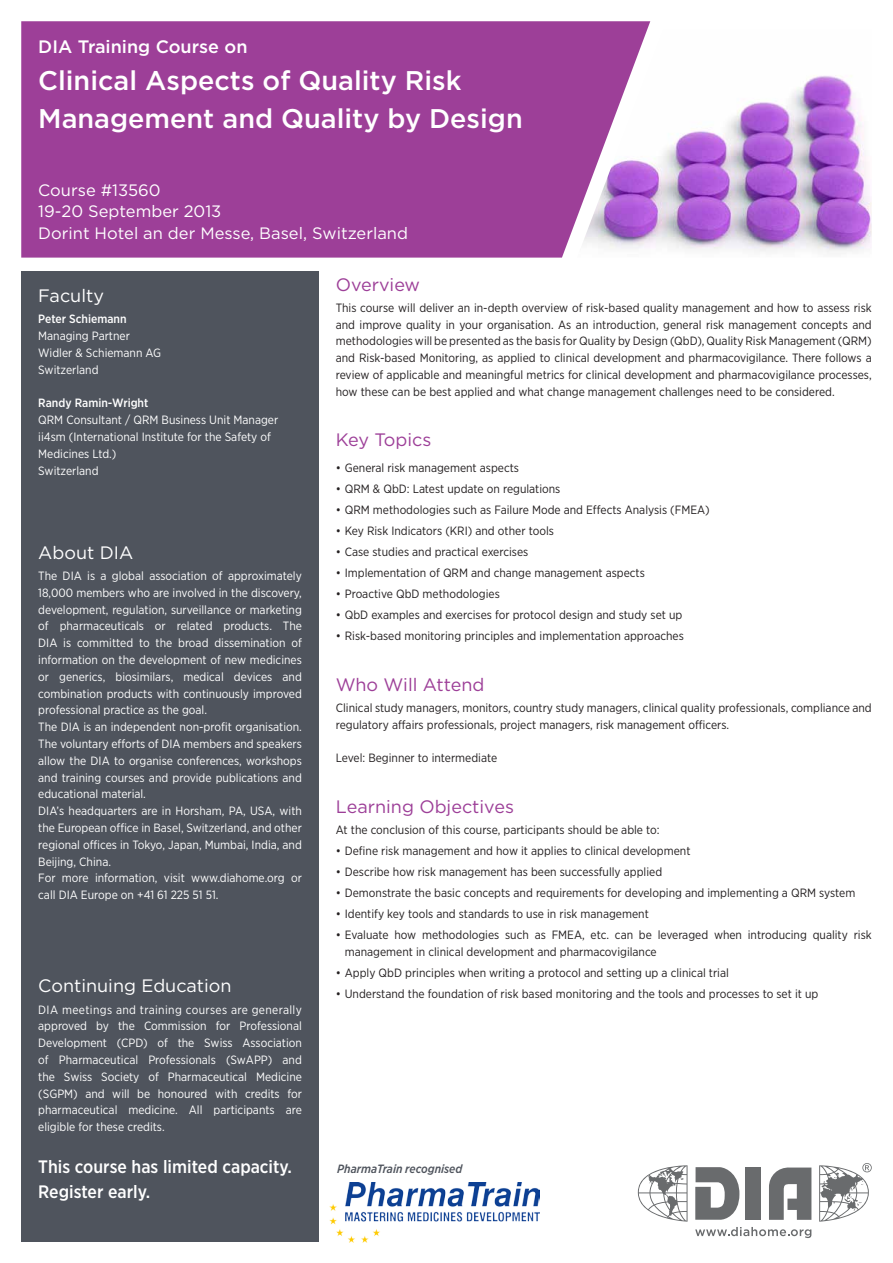
<style>
.page{position:relative;width:893px;height:1263px;background:#fff}
.page>*{position:absolute;margin:0;border:0;box-sizing:border-box;transform-origin:0 0}
.t1{font:500 27px/37.8px "Gotham";color:#fff}
.t2{font:18px "Gotham";color:#9d3f98}
.t3{font:500 18px/25.2px "Gotham Narrow";color:#fff}
.t4{font:18px "Gotham";color:#fff}
.t5{font:500 18px "Gotham";color:#fff}
.t6{font:16.5px/21.5px "Gotham";color:#fff}
.t7{font:12px/16.8px "Gotham Narrow";color:#231f20}
.t8{font:12px/16.8px "Gotham Narrow";color:#fff}
.t9{font:500 12px "Gotham Narrow";color:#fff}
.t10{font:italic 500 12px "Gotham Narrow";color:#4f545d}
</style>
<div class="page">
<div style="left:21px;top:21px;width:629px;height:237px;background:#9d3f98"></div>
<img style="left:577px;top:29px;width:295px;height:229px">
<div style="left:21px;top:271px;width:298px;height:971px;background:#4f545d"></div>
<img style="left:330px;top:1182px;width:209px;height:60px">
<svg style="left:638px;top:1163px;width:234px;height:75px"></svg>
<h2 class="t5" style="left:38px;top:35px;width:211px">DIA Training Course on</h2>
<h1 class="t1" style="left:38px;top:62px;width:486px">Clinical Aspects of Quality Risk<br>Management and Quality by Design</h1>
<h3 class="t6" style="left:38px;top:179px;width:371px">Course #13560<br>19-20 September 2013<br>Dorint Hotel an der Messe, Basel, Switzerland</h3>
<h2 class="t4" style="left:38px;top:285px;width:67px">Faculty</h2>
<p class="t9" style="left:38px;top:312px;width:90px">Peter Schiemann</p>
<p class="t8" style="left:38px;top:327px;width:124px">Managing Partner<br>Widler &amp; Schiemann AG<br>Switzerland</p>
<p class="t9" style="left:38px;top:396px;width:112px">Randy Ramin-Wright</p>
<p class="t8" style="left:38px;top:411px;width:242px">QRM Consultant / QRM Business Unit Manager ii4sm (International Institute for the Safety of<br>Medicines Ltd.)<br>Switzerland</p>
<h2 class="t4" style="left:38px;top:542px;width:97px">About DIA</h2>
<p class="t8" style="left:38px;top:567px;width:265px">The DIA is a global association of approximately 18,000 members who are involved in the discovery, development, regulation, surveillance or marketing of pharmaceuticals or related products. The DIA is committed to the broad dissemination of information on the development of new medicines or generics, biosimilars, medical devices and combination products with continuously improved professional practice as the goal.<br>The DIA is an independent non-profit organisation.<br>The voluntary efforts of DIA members and speakers allow the DIA to organise conferences, workshops and training courses and provide publications and educational material.<br>DIA’s headquarters are in Horsham, PA, USA, with the European office in Basel, Switzerland, and other regional offices in Tokyo, Japan, Mumbai, India, and Beijing, China.<br>For more information, visit www.diahome.org or call DIA Europe on +41 61 225 51 51.</p>
<h2 class="t4" style="left:38px;top:975px;width:195px">Continuing Education</h2>
<p class="t8" style="left:38px;top:1001px;width:265px;text-align:justify">DIA meetings and training courses are generally approved by the Commission for Professional Development (CPD) of the Swiss Association of Pharmaceutical Professionals (SwAPP) and the Swiss Society of Pharmaceutical Medicine (SGPM) and will be honoured with credits for pharmaceutical medicine. All participants are eligible for these credits.</p>
<h2 class="t3" style="left:38px;top:1154px;width:255px">This course has limited capacity.<br>Register early.</h2>
<h2 class="t2" style="left:336px;top:273px;width:86px">Overview</h2>
<p class="t7" style="left:336px;top:299px;width:537px;text-align:justify">This course will deliver an in-depth overview of risk-based quality management and how to assess risk and improve quality in your organisation. As an introduction, general risk management concepts and methodologies will be presented as the basis for Quality by Design (QbD), Quality Risk Management (QRM) and Risk-based Monitoring, as applied to clinical development and pharmacovigilance. There follows a review of applicable and meaningful metrics for clinical development and pharmacovigilance processes, how these can be best applied and what change management challenges need to be considered.</p>
<h2 class="t2" style="left:336px;top:429px;width:97px">Key Topics</h2>
<p class="t7" style="left:336px;top:459px;width:185px">• General risk management aspects</p>
<p class="t7" style="left:336px;top:480px;width:226px">• QRM &amp; QbD: Latest update on regulations</p>
<p class="t7" style="left:336px;top:501px;width:375px">• QRM methodologies such as Failure Mode and Effects Analysis (FMEA)</p>
<p class="t7" style="left:336px;top:522px;width:220px">• Key Risk Indicators (KRI) and other tools</p>
<p class="t7" style="left:336px;top:543px;width:194px">• Case studies and practical exercises</p>
<p class="t7" style="left:336px;top:564px;width:311px">• Implementation of QRM and change management aspects</p>
<p class="t7" style="left:336px;top:585px;width:166px">• Proactive QbD methodologies</p>
<p class="t7" style="left:336px;top:606px;width:348px">• QbD examples and exercises for protocol design and study set up</p>
<p class="t7" style="left:336px;top:627px;width:350px">• Risk-based monitoring principles and implementation approaches</p>
<h2 class="t2" style="left:336px;top:673px;width:150px">Who Will Attend</h2>
<p class="t7" style="left:336px;top:699px;width:537px">Clinical study managers, monitors, country study managers, clinical quality professionals, compliance and regulatory affairs professionals, project managers, risk management officers.</p>
<p class="t7" style="left:336px;top:749px;width:163px">Level: Beginner to intermediate</p>
<h2 class="t2" style="left:336px;top:795px;width:180px">Learning Objectives</h2>
<p class="t7" style="left:336px;top:821px;width:325px">At the conclusion of this course, participants should be able to:</p>
<p class="t7" style="left:336px;top:842px;width:356px">• Define risk management and how it applies to clinical development</p>
<p class="t7" style="left:336px;top:863px;width:328px">• Describe how risk management has been successfully applied</p>
<p class="t7" style="left:336px;top:884px;width:521px">• Demonstrate the basic concepts and requirements for developing and implementing a QRM system</p>
<p class="t7" style="left:336px;top:905px;width:315px">• Identify key tools and standards to use in risk management</p>
<p class="t7" style="left:345px;top:926px;width:528px;text-indent:-9px">• Evaluate how methodologies such as FMEA, etc. can be leveraged when introducing quality risk management in clinical development and pharmacovigilance</p>
<p class="t7" style="left:336px;top:964px;width:395px">• Apply QbD principles when writing a protocol and setting up a clinical trial</p>
<p class="t7" style="left:336px;top:985px;width:484px">• Understand the foundation of risk based monitoring and the tools and processes to set it up</p>
<p class="t10" style="left:337px;top:1161px;width:127px">PharmaTrain recognised</p>
</div>
